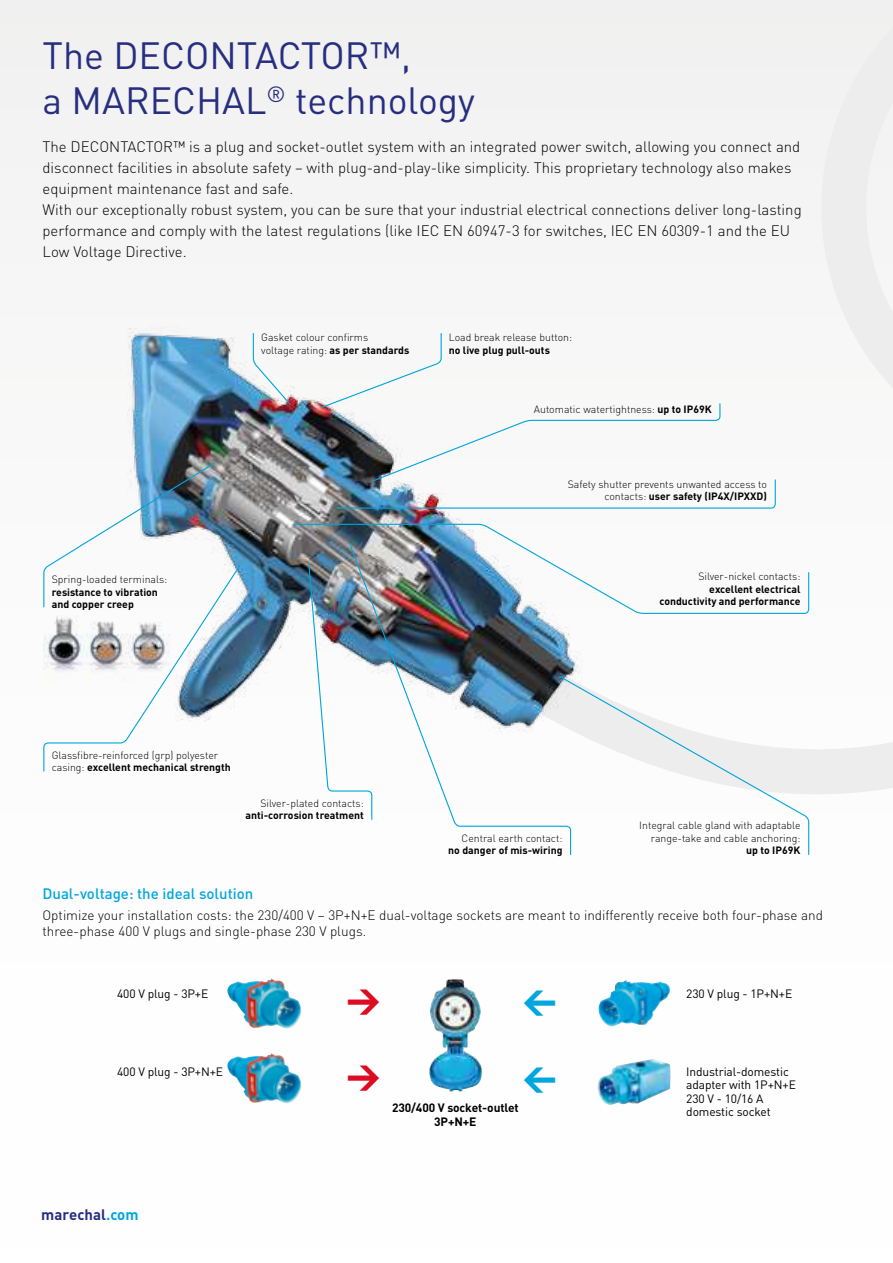
<style>
.page{position:relative;width:893px;height:1263px;background:#fff}
.page>*{position:absolute;margin:0;border:0;box-sizing:border-box;transform-origin:0 0}
.t1{font:37.5px/45px "DIN";color:#272e80}
.t2{font:900 33.45px "DIN";color:#dc0c23}
.t3{font:300 15px/21px "DIN";color:#000}
.t4{font:500 15px "DIN";color:#00a7de}
.t5{font:700 15px "DIN";color:#272e80}
.t6{font:300 13.5px/16.2px "DIN";color:#000}
.t7{font:12px/13.5px "DIN";letter-spacing:-.01em;color:#000}
.t8{font:700 12px/13.5px "DIN";letter-spacing:-.01em;color:#000;text-align:center}
.t9{font:300 10.5px/12.6px "DIN";color:#000;text-align:right}
.t10{font:700 10.5px/12.6px "DIN";color:#000;text-align:right}
.s1{font-weight:700}
.s2{color:#00a7de}
</style>
<div class="page">
<div style="left:474px;top:0;width:419px;height:1027px;background:#f6f6f6"></div>
<img style="left:429px;top:979px;width:54px;height:112px">
<img style="left:227px;top:1055px;width:74px;height:48px">
<img style="left:597px;top:1059px;width:74px;height:46px">
<img style="left:227px;top:980px;width:74px;height:49px">
<img style="left:598px;top:981px;width:72px;height:45px">
<img style="left:127px;top:315px;width:598px;height:382px">
<svg style="left:292px;top:523px;width:518px;height:91px"></svg>
<img style="left:43px;top:462px;width:199px;height:310px">
<img style="left:308px;top:563px;width:41px;height:229px">
<svg style="left:252px;top:332px;width:40px;height:74px"></svg>
<img style="left:349px;top:545px;width:223px;height:311px">
<svg style="left:558px;top:675px;width:252px;height:181px"></svg>
<svg style="left:320px;top:332px;width:456px;height:177px"></svg>
<svg style="left:524px;top:991px;width:31px;height:25px"></svg>
<h1 class="t1" style="left:43px;top:36px;width:434px">The DECONTACTOR™,<br>a MARECHAL<sup>®</sup> technology</h1>
<p class="t3" style="left:43px;top:137px;width:761px">The DECONTACTOR™ is a plug and socket-outlet system with an integrated power switch, allowing you connect and disconnect facilities in absolute safety – with plug-and-play-like simplicity. This proprietary technology also makes equipment maintenance fast and safe.<br>With our exceptionally robust system, you can be sure that your industrial electrical connections deliver long-lasting performance and comply with the latest regulations (like IEC EN 60947-3 for switches, IEC EN 60309-1 and the EU Low Voltage Directive.</p>
<p class="t9" style="left:52px;top:574px;width:117px">Spring-loaded terminals:</p>
<p class="t10" style="left:52px;top:586px;width:108px;text-align:left">resistance to vibration and copper creep</p>
<p class="t9" style="left:261px;top:332px;width:150px;text-align:left">Gasket colour confirms<br>voltage rating: <span class="s1">as per standards</span></p>
<p class="t9" style="left:449px;top:332px;width:125px">Load break release button:</p>
<p class="t10" style="left:449px;top:344px;width:103px">no live plug pull-outs</p>
<p class="t9" style="left:534px;top:403px;width:179px">Automatic watertightness: <span class="s1">up to IP69K</span></p>
<p class="t9" style="left:568px;top:478px;width:201px">Safety shutter prevents unwanted access to contacts: <span class="s1">user safety (IP4X/IPXXD)</span></p>
<p class="t9" style="left:698px;top:571px;width:104px">Silver-nickel contacts:</p>
<p class="t10" style="left:659px;top:583px;width:142px">excellent electrical conductivity and performance</p>
<p class="t9" style="left:52px;top:749px;width:180px;text-align:left">Glassfibre-reinforced (grp) polyester casing: <span class="s1">excellent mechanical strength</span></p>
<p class="t9" style="left:260px;top:797px;width:105px">Silver-plated contacts:</p>
<p class="t10" style="left:245px;top:810px;width:120px">anti-corrosion treatment</p>
<p class="t9" style="left:462px;top:832px;width:103px">Central earth contact:</p>
<p class="t10" style="left:448px;top:845px;width:116px">no danger of mis-wiring</p>
<p class="t9" style="left:639px;top:820px;width:163px">Integral cable gland with adaptable range-take and cable anchoring:</p>
<p class="t10" style="left:746px;top:845px;width:56px">up to IP69K</p>
<p class="t4" style="left:43px;top:885px;width:212px">Dual-voltage: the ideal solution</p>
<p class="t6" style="left:43px;top:908px;width:782px">Optimize your installation costs: the 230/400 V – 3P+N+E dual-voltage sockets are meant to indifferently receive both four-phase and three-phase 400 V plugs and single-phase 230 V plugs.</p>
<p class="t7" style="left:117px;top:987px;width:93px">400 V plug - 3P+E</p>
<p class="t7" style="left:686px;top:987px;width:107px">230 V plug - 1P+N+E</p>
<h2 class="t2" style="left:347px;top:989px;width:36px">&gt;</h2>
<h2 class="t2" style="left:347px;top:1066px;width:36px">&gt;</h2>
<p class="t7" style="left:117px;top:1066px;width:107px">400 V plug - 3P+N+E</p>
<p class="t7" style="left:686px;top:1066px;width:111px">Industrial-domestic adapter with 1P+N+E<br>230 V - 10/16 A domestic socket</p>
<p class="t8" style="left:392px;top:1102px;width:128px">230/400 V socket-outlet<br>3P+N+E</p>
<p class="t5" style="left:41px;top:1208px;width:99px">marechal<span class="s2">.com</span></p>
</div>
